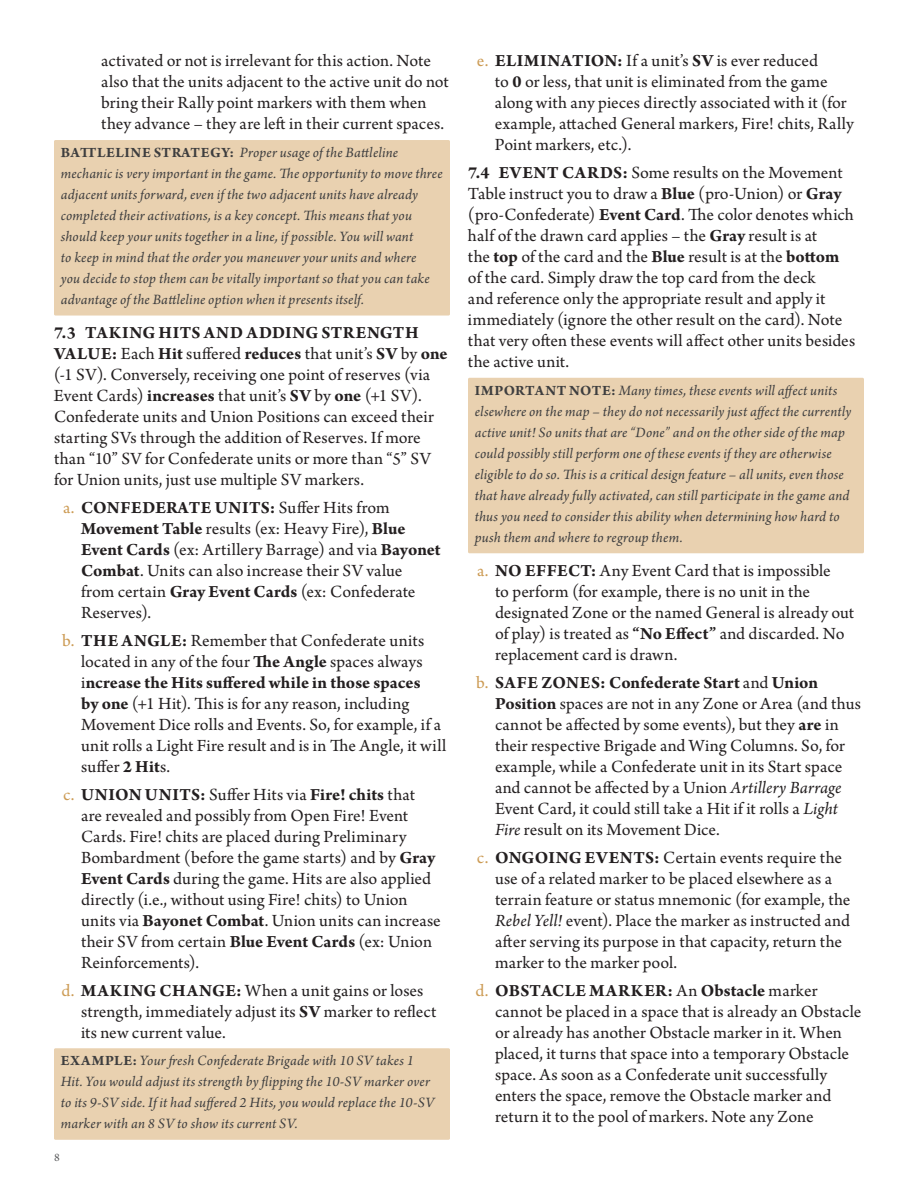
<style>
.page{position:relative;width:918px;height:1188px;background:#fff}
.page>*{position:absolute;margin:0;border:0;box-sizing:border-box;transform-origin:0 0}
.t1{font:18px/21px "Arno Pro";letter-spacing:.005em;color:#231f20}
.t2{font:italic 15px/21px "Arno Pro";letter-spacing:.01em;color:#3e3e3f}
.t3{font:12px "Arno Pro";color:#57585a}
.s1{font-weight:700;font-style:normal}
.s2{font-weight:700}
.s3{color:#cc9b54}
.s4{font-style:italic}
</style>
<div class="page">
<div style="left:54px;top:140px;width:396px;height:176px;background:#e9d1b0;border-radius:2px"></div>
<div style="left:54px;top:1048px;width:396px;height:92px;background:#e9d1b0;border-radius:2px"></div>
<div style="left:468px;top:378px;width:396px;height:175px;background:#e9d1b0;border-radius:2px"></div>
<p class="t1" style="left:101px;top:51px;width:349px">activated or not is irrelevant for this action. Note also that the units adjacent to the active unit do not bring their Rally point markers with them when they advance – they are left in their current spaces.</p>
<p class="t2" style="left:61px;top:143px;width:383px"><span class="s1">BATTLELINE STRATEGY:</span> Proper usage of the Battleline mechanic is very important in the game. The opportunity to move three adjacent units forward, even if the two adjacent units have already completed their activations, is a key concept. This means that you should keep your units together in a line, if possible. You will want<br>to keep in mind that the order you maneuver your units and where<br>you decide to stop them can be vitally important so that you can take advantage of the Battleline option when it presents itself.</p>
<p class="t1" style="left:54px;top:323px;width:395px"><span class="s2">7.3 TAKING HITS AND ADDING STRENGTH VALUE:</span> Each <span class="s2">Hit</span> suffered <span class="s2">reduces</span> that unit’s <span class="s2">SV</span> by <span class="s2">one </span>(-1 SV). Conversely, receiving one point of reserves (via Event Cards) <span class="s2">increases</span> that unit’s <span class="s2">SV</span> by <span class="s2">one</span> (+1 SV).<br>Confederate units and Union Positions can exceed their starting SVs through the addition of Reserves. If more than “10” SV for Confederate units or more than “5” SV for Union units, just use multiple SV markers.</p>
<p class="t1" style="left:81px;top:498px;width:361px;text-indent:-18px"><span class="s3">a.</span> <span class="s2">CONFEDERATE UNITS:</span> Suffer Hits from <span class="s2">Movement Table</span> results (ex: Heavy Fire), <span class="s2">Blue Event Cards</span> (ex: Artillery Barrage) and via <span class="s2">Bayonet Combat</span>. Units can also increase their SV value<br>from certain <span class="s2">Gray Event Cards</span> (ex: Confederate Reserves).</p>
<p class="t1" style="left:81px;top:631px;width:367px;text-indent:-19px"><span class="s3">b.</span> <span class="s2">THE ANGLE:</span> Remember that Confederate units located in any of the four <span class="s2">The Angle</span> spaces always i<span class="s2">ncrease the Hits suffered while in those spaces<br>by one</span> (+1 Hit). This is for any reason, including Movement Dice rolls and Events. So, for example, if a unit rolls a Light Fire result and is in The Angle, it will suffer <span class="s2">2 Hit</span>s.</p>
<p class="t1" style="left:81px;top:785px;width:361px;text-indent:-18px"><span class="s3">c.</span> <span class="s2">UNION UNITS:</span> Suffer Hits via <span class="s2">Fire! chits</span> that<br>are revealed and possibly from Open Fire! Event Cards. Fire! chits are placed during Preliminary Bombardment (before the game starts) and by <span class="s2">Gray Event Cards</span> during the game. Hits are also applied directly (i.e., without using Fire! chits) to Union units via <span class="s2">Bayonet Combat</span>. Union units can increase their SV from certain <span class="s2">Blue Event Cards</span> (ex: Union Reinforcements).</p>
<p class="t1" style="left:81px;top:981px;width:357px;text-indent:-20px"><span class="s3">d.</span> <span class="s2">MAKING CHANGE:</span> When a unit gains or loses strength, immediately adjust its <span class="s2">SV</span> marker to reflect its new current value.</p>
<p class="t2" style="left:61px;top:1051px;width:375px"><span class="s1">EXAMPLE:</span> Your fresh Confederate Brigade with 10 SV takes 1<br>Hit. You would adjust its strength by flipping the 10-SV marker over to its 9-SV side. If it had suffered 2 Hits, you would replace the 10-SV marker with an 8 SV to show its current SV.</p>
<p class="t3" style="left:54px;top:1151px;width:7px">8</p>
<p class="t1" style="left:495px;top:51px;width:360px;text-indent:-18px"><span class="s3">e.</span> <span class="s2">ELIMINATION:</span> If a unit’s <span class="s2">SV</span> is ever reduced<br>to <span class="s2">0</span> or less, that unit is eliminated from the game along with any pieces directly associated with it (for example, attached General markers, Fire! chits, Rally Point markers, etc.).</p>
<p class="t1" style="left:468px;top:163px;width:389px"><span class="s2">7.4 EVENT CARDS:</span> Some results on the Movement Table instruct you to draw a <span class="s2">Blue</span> (pro-Union) or <span class="s2">Gray </span>(pro-Confederate) <span class="s2">Event Card</span>. The color denotes which half of the drawn card applies – the <span class="s2">Gray</span> result is at<br>the <span class="s2">top</span> of the card and the <span class="s2">Blue</span> result is at the <span class="s2">bottom </span>of the card. Simply draw the top card from the deck<br>and reference only the appropriate result and apply it immediately (ignore the other result on the card). Note that very often these events will affect other units besides the active unit.</p>
<p class="t2" style="left:475px;top:381px;width:378px"><span class="s1">IMPORTANT NOTE:</span> Many times, these events will affect units elsewhere on the map – they do not necessarily just affect the currently active unit! So units that are “Done” and on the other side of the map could possibly still perform one of these events if they are otherwise eligible to do so. This is a critical design feature – all units, even those that have already fully activated, can still participate in the game and thus you need to consider this ability when determining how hard to push them and where to regroup them.</p>
<p class="t1" style="left:495px;top:561px;width:361px;text-indent:-18px"><span class="s3">a.</span> <span class="s2">NO EFFECT:</span> Any Event Card that is impossible<br>to perform (for example, there is no unit in the designated Zone or the named General is already out of play) is treated as <span class="s2">“No Effect”</span> and discarded. No replacement card is drawn.</p>
<p class="t1" style="left:495px;top:673px;width:367px;text-indent:-19px"><span class="s3">b.</span> <span class="s2">SAFE ZONES: Confederate Start</span> and <span class="s2">Union Position</span> spaces are not in any Zone or Area (and thus cannot be affected by some events), but they <span class="s2">are</span> in their respective Brigade and Wing Columns. So, for example, while a Confederate unit in its Start space and cannot be affected by a Union <span class="s4">Artillery Barrage </span>Event Card, it could still take a Hit if it rolls a <span class="s4">Light Fire</span> result on its Movement Dice.</p>
<p class="t1" style="left:495px;top:848px;width:357px;text-indent:-18px"><span class="s3">c.</span> <span class="s2">ONGOING EVENTS:</span> Certain events require the use of a related marker to be placed elsewhere as a terrain feature or status mnemonic (for example, the <span class="s4">Rebel Yell!</span> event). Place the marker as instructed and after serving its purpose in that capacity, return the marker to the marker pool.</p>
<p class="t1" style="left:495px;top:981px;width:368px;text-indent:-20px"><span class="s3">d.</span> <span class="s2">OBSTACLE MARKER:</span> An <span class="s2">Obstacle</span> marker cannot be placed in a space that is already an Obstacle or already has another Obstacle marker in it. When placed, it turns that space into a temporary Obstacle space. As soon as a Confederate unit successfully enters the space, remove the Obstacle marker and return it to the pool of markers. Note any Zone</p>
</div>
